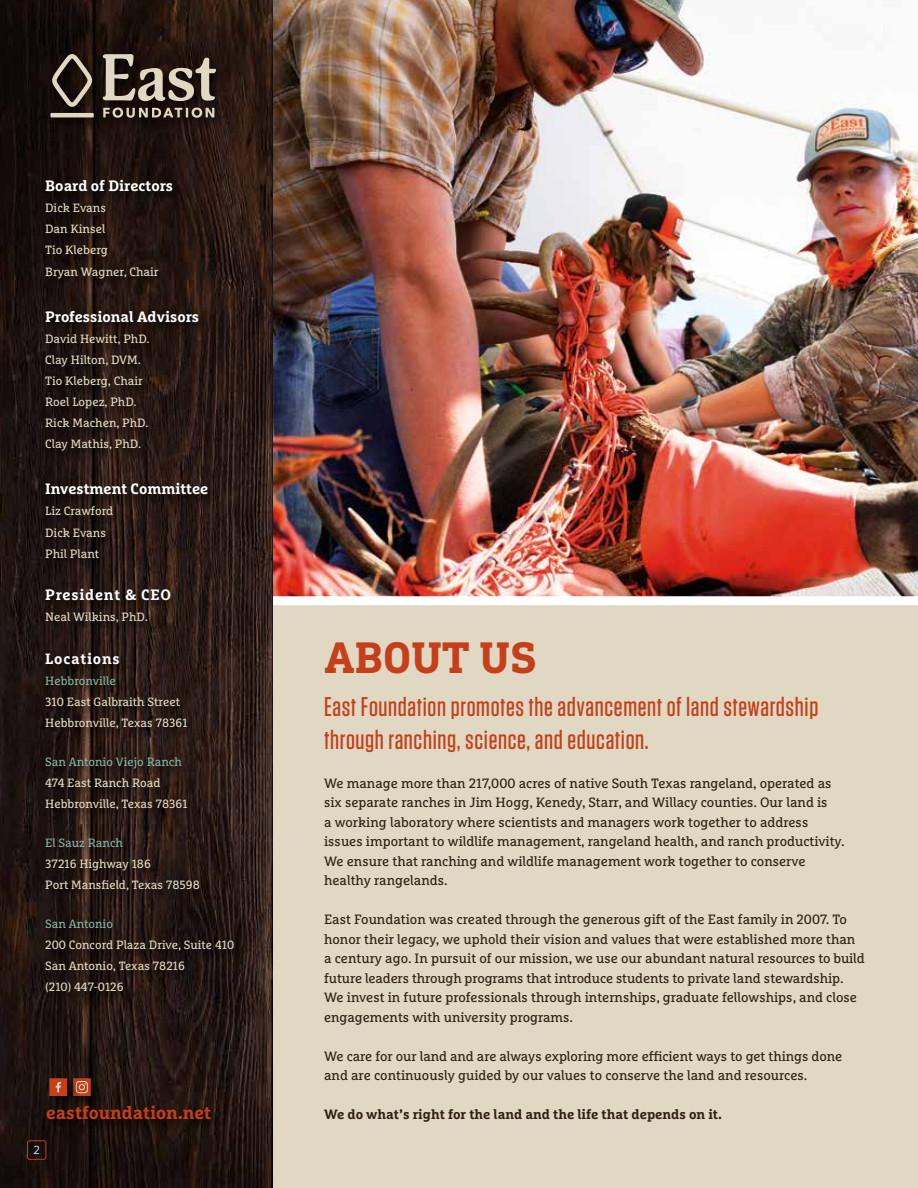
<style>
.page{position:relative;width:918px;height:1188px;background:#fff}
.page>*{position:absolute;margin:0;border:0;box-sizing:border-box;transform-origin:0 0}
.t1{font:700 45px "DIN Next Slab Pro";letter-spacing:.01em;color:#c53f1b}
.t2{font:500 27px/32.4px "Tungsten";letter-spacing:.025em;color:#c53f1b}
.t3{font:700 18px "Marselis Slab OT";color:#c53f1b}
.t4{font:700 15px "Marselis Slab OT";color:#fff}
.t5{font:700 15px "Marselis Slab OT";letter-spacing:.05em;color:#fff}
.t6{font:13.5px/19.5px "Marselis Slab OT";color:#2f2013}
.t7{font:700 13.5px "Marselis Slab OT";color:#2f2013}
.t8{font:12px/21.1px "Marselis Slab OT";color:#e0d8c2}
.t9{font:12px "Marselis Slab OT";color:#85b2a3}
.t10{font:12px "Whitney";color:#fff}
</style>
<div class="page">
<div style="left:1px;top:0;width:917px;height:1188px;background:#e0d8c2"></div>
<img style="left:273px;top:0;width:645px;height:596px">
<div style="left:271px;top:596px;width:647px;height:9px;background:#fff"></div>
<img style="left:0;top:0;width:273px;height:1188px">
<div style="left:47px;top:51px;width:181px;height:79px;background:#000;opacity:.75"></div>
<svg style="left:103px;top:54px;width:113px;height:47px"></svg>
<svg style="left:103px;top:108px;width:111px;height:10px"></svg>
<svg style="left:52px;top:54px;width:40px;height:53px"></svg>
<hr style="left:51px;top:113px;width:43px;height:4px;background:#e0d8c2">
<div style="left:42px;top:177px;width:204px;height:827px;background:#000;opacity:.75"></div>
<div style="left:44px;top:1103px;width:179px;height:30px;background:#000;opacity:.75"></div>
<div style="left:70px;top:1075px;width:34px;height:34px;background:#000;opacity:.75"></div>
<svg style="left:80px;top:1078px;width:11px;height:18px"></svg>
<div style="left:46px;top:1075px;width:34px;height:34px;background:#000;opacity:.75"></div>
<svg style="left:49px;top:1078px;width:18px;height:18px"></svg>
<div style="left:27px;top:1141px;width:19px;height:19px;border:1px solid #c53f1b;border-radius:2px"></div>
<p class="t4" style="left:45px;top:176px;width:130px">Board of Directors</p>
<p class="t8" style="left:45px;top:197px;width:115px">Dick Evans<br>Dan Kinsel<br>Tio Kleberg<br>Bryan Wagner, Chair</p>
<p class="t4" style="left:45px;top:307px;width:156px">Professional Advisors</p>
<p class="t8" style="left:45px;top:328px;width:106px">David Hewitt, PhD.<br>Clay Hilton, DVM.<br>Tio Kleberg, Chair<br>Roel Lopez, PhD.<br>Rick Machen, PhD.<br>Clay Mathis, PhD.</p>
<p class="t4" style="left:45px;top:480px;width:165px">Investment Committee</p>
<p class="t8" style="left:45px;top:501px;width:70px">Liz Crawford<br>Dick Evans<br>Phil Plant</p>
<p class="t5" style="left:45px;top:585px;width:127px">President &amp; CEO</p>
<p class="t8" style="left:45px;top:606px;width:104px">Neal Wilkins, PhD.</p>
<p class="t5" style="left:45px;top:649px;width:76px">Locations</p>
<p class="t9" style="left:45px;top:673px;width:72px">Hebbronville</p>
<p class="t8" style="left:45px;top:691px;width:144px">310 East Galbraith Street<br>Hebbronville, Texas 78361</p>
<p class="t9" style="left:45px;top:754px;width:138px">San Antonio Viejo Ranch</p>
<p class="t8" style="left:45px;top:772px;width:144px">474 East Ranch Road<br>Hebbronville, Texas 78361</p>
<p class="t9" style="left:45px;top:835px;width:79px">El Sauz Ranch</p>
<p class="t8" style="left:45px;top:853px;width:156px">37216 Highway 186<br>Port Mansfield, Texas 78598</p>
<p class="t9" style="left:45px;top:916px;width:69px">San Antonio</p>
<p class="t8" style="left:45px;top:934px;width:191px">200 Concord Plaza Drive, Suite 410<br>San Antonio, Texas 78216<br>(210) 447-0126</p>
<h3 class="t3" style="left:46px;top:1102px;width:166px">eastfoundation.net</h3>
<p class="t10" style="left:33px;top:1142px;width:8px">2</p>
<h1 class="t1" style="left:324px;top:631px;width:214px">ABOUT US</h1>
<h2 class="t2" style="left:324px;top:691px;width:496px">East Foundation promotes the advancement of land stewardship through ranching, science, and education.</h2>
<p class="t6" style="left:324px;top:773px;width:522px">We manage more than 217,000 acres of native South Texas rangeland, operated as six separate ranches in Jim Hogg, Kenedy, Starr, and Willacy counties. Our land is<br>a working laboratory where scientists and managers work together to address issues important to wildlife management, rangeland health, and ranch productivity.<br>We ensure that ranching and wildlife management work together to conserve healthy rangelands.</p>
<p class="t6" style="left:324px;top:909px;width:542px">East Foundation was created through the generous gift of the East family in 2007. To honor their legacy, we uphold their vision and values that were established more than a century ago. In pursuit of our mission, we use our abundant natural resources to build future leaders through programs that introduce students to private land stewardship.<br>We invest in future professionals through internships, graduate fellowships, and close engagements with university programs.</p>
<p class="t6" style="left:324px;top:1046px;width:520px">We care for our land and are always exploring more efficient ways to get things done and are continuously guided by our values to conserve the land and resources.</p>
<p class="t7" style="left:324px;top:1106px;width:399px">We do what’s right for the land and the life that depends on it.</p>
</div>
